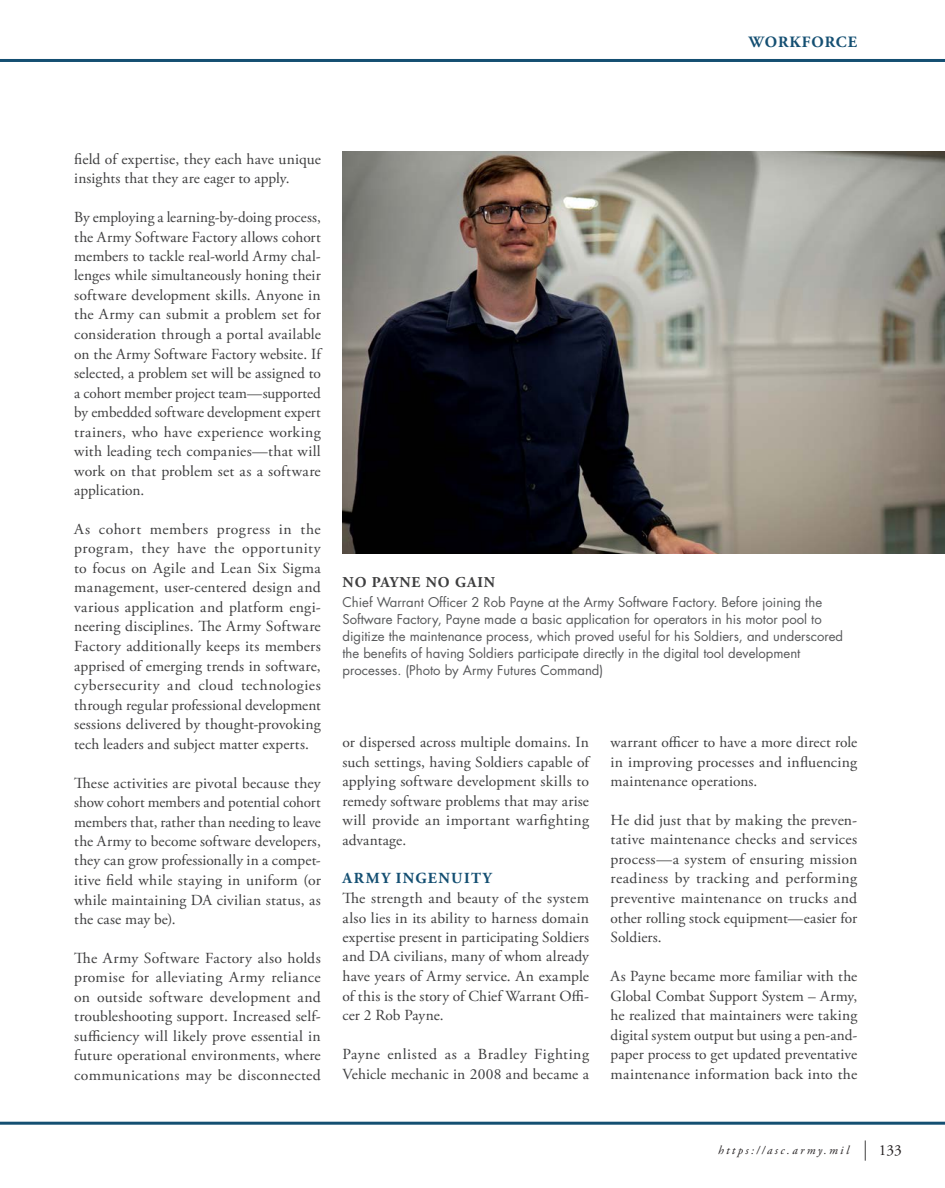
<style>
.page{position:relative;width:945px;height:1188px;background:#fff}
.page>*{position:absolute;margin:0;border:0;box-sizing:border-box;transform-origin:0 0}
.t1{font:700 15.75px "Adobe Garamond Pro";letter-spacing:.065em;color:#144f72}
.Text{font:15.3px/19.5px "Adobe Garamond Pro";letter-spacing:.01em;color:#3e3e3f;text-align:justify}
.t2{font:700 15.3px "Adobe Garamond Pro";letter-spacing:.095em;color:#144f72}
.t3{font:15.3px "Adobe Garamond Pro";color:#231f20}
.Photo_Caption_Header{font:700 15px "Adobe Garamond Pro";letter-spacing:.065em;color:#3e3e3f}
.Photo_Caption_Text{font:13.2px/17px "Futura Std";color:#57585a}
.t4{font:italic 12px "Adobe Garamond Pro";letter-spacing:.2em;color:#231f20}
</style>
<div class="page">
<img style="left:342px;top:151px;width:603px;height:403px">
<svg style="left:865px;top:1140px;width:1px;height:21px"></svg>
<hr style="left:0;top:59px;width:945px;height:3px;background:#144f72">
<hr style="left:0;top:1122px;width:945px;height:3px;background:#144f72">
<p class="t1" style="left:749px;top:33px;width:110px">WORKFORCE</p>
<p class="Text" style="left:74px;top:149px;width:248px">field of expertise, they each have unique insights that they are eager to apply.</p>
<p class="Text" style="left:74px;top:208px;width:248px">By employing a learning-by-doing process, the Army Software Factory allows cohort members to tackle real-world Army chal&shy;lenges while simultaneously honing their software development skills. Anyone in the Army can submit a problem set for consideration through a portal available on the Army Software Factory website. If selected, a problem set will be assigned to a cohort member project team—supported by embedded software development expert trainers, who have experience working with leading tech companies—that will work on that problem set as a software application.</p>
<p class="Text" style="left:74px;top:520px;width:248px">As cohort members progress in the program, they have the opportunity to focus on Agile and Lean Six Sigma management, user-centered design and various application and platform engi&shy;neering disciplines. The Army Software Factory additionally keeps its members apprised of emerging trends in software, cybersecurity and cloud technologies through regular professional development sessions delivered by thought-provoking tech leaders and subject matter experts.</p>
<p class="Text" style="left:74px;top:773px;width:248px">These activities are pivotal because they show cohort members and potential cohort members that, rather than needing to leave the Army to become software developers, they can grow professionally in a compet&shy;itive field while staying in uniform (or while maintaining DA civilian status, as the case may be).</p>
<p class="Text" style="left:74px;top:949px;width:248px">The Army Software Factory also holds promise for alleviating Army reliance on outside software development and troubleshooting support. Increased self&shy;sufficiency will likely prove essential in future operational environments, where communications may be disconnected</p>
<p class="Photo_Caption_Header" style="left:343px;top:573px;width:154px">NO PAYNE NO GAIN</p>
<p class="Photo_Caption_Text" style="left:342px;top:594px;width:502px">Chief Warrant Officer 2 Rob Payne at the Army Software Factory. Before joining the Software Factory, Payne made a basic application for operators in his motor pool to digitize the maintenance process, which proved useful for his Soldiers, and underscored the benefits of having Soldiers participate directly in the digital tool development processes. (Photo by Army Futures Command)</p>
<p class="Text" style="left:342px;top:733px;width:248px">or dispersed across multiple domains. In such settings, having Soldiers capable of applying software development skills to remedy software problems that may arise will provide an important warfighting advantage.</p>
<p class="t2" style="left:343px;top:870px;width:151px">ARMY INGENUITY</p>
<p class="Text" style="left:342px;top:889px;width:248px">The strength and beauty of the system also lies in its ability to harness domain expertise present in participating Soldiers and DA civilians, many of whom already have years of Army service. An example of this is the story of Chief Warrant Offi&shy;cer 2 Rob Payne.</p>
<p class="Text" style="left:342px;top:1045px;width:248px">Payne enlisted as a Bradley Fighting<br>Vehicle mechanic in 2008 and became a</p>
<p class="Text" style="left:611px;top:733px;width:248px">warrant officer to have a more direct role in improving processes and influencing maintenance operations.</p>
<p class="Text" style="left:611px;top:811px;width:248px">He did just that by making the preven&shy;tative maintenance checks and services process—a system of ensuring mission readiness by tracking and performing preventive maintenance on trucks and other rolling stock equipment—easier for Soldiers.</p>
<p class="Text" style="left:611px;top:967px;width:248px">As Payne became more familiar with the Global Combat Support System – Army, he realized that maintainers were taking digital system output but using a pen-and&shy;paper process to get updated preventative maintenance information back into the</p>
<p class="t4" style="left:718px;top:1143px;width:132px">https://asc.army.mil</p>
<p class="t3" style="left:879px;top:1141px;width:25px">133</p>
</div>
